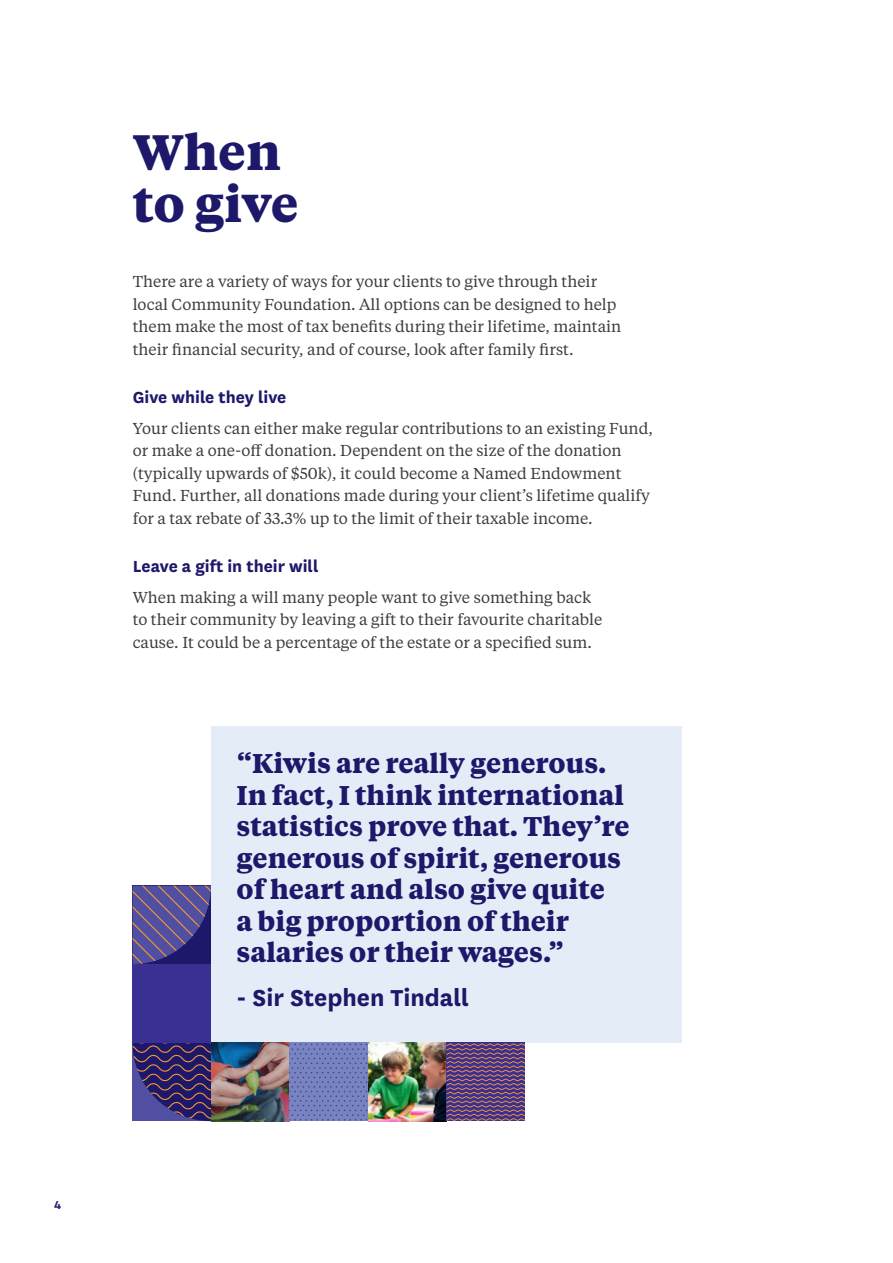
<style>
.page{position:relative;width:893px;height:1263px;background:#fff}
.page>*{position:absolute;margin:0;border:0;box-sizing:border-box;transform-origin:0 0}
.t1{font:700 49.5px/52.5px "Tiempos Text";color:#1d186a}
.t2{font:700 27px/31.5px "Tiempos Text";color:#1d186a}
.t3{font:700 27px "National";color:#1d186a}
.t4{font:700 18.75px "National";color:#1d186a}
.t5{font:15.75px/22.5px "Tiempos Text";color:#3e3e3f}
.t6{font:700 12px "Cera Pro";color:#1d186a}
</style>
<div class="page">
<div style="left:211px;top:726px;width:471px;height:317px;background:#e4edf7"></div>
<svg style="left:133px;top:1043px;width:78px;height:78px;background:#3f316f"></svg>
<img style="left:211px;top:1043px;width:78px;height:78px">
<svg style="left:289px;top:1043px;width:79px;height:78px"></svg>
<svg style="left:289px;top:1044px;width:78px;height:76px;background:#737ebc"></svg>
<div style="left:132px;top:964px;width:79px;height:79px;background:#3a2f92"></div>
<svg style="left:132px;top:886px;width:79px;height:78px;background:#51488c"></svg>
<img style="left:368px;top:1043px;width:78px;height:78px">
<svg style="left:446px;top:1043px;width:79px;height:78px;background:#65477b"></svg>
<p class="t1" style="left:133px;top:123px;width:167px">When to give</p>
<p class="t5" style="left:133px;top:270px;width:490px">There are a variety of ways for your clients to give through their local Community Foundation. All options can be designed to help them make the most of tax benefits during their lifetime, maintain their financial security, and of course, look after family first.</p>
<p class="t4" style="left:133px;top:384px;width:155px">Give while they live</p>
<p class="t5" style="left:133px;top:416px;width:522px">Your clients can either make regular contributions to an existing Fund, or make a one-off donation. Dependent on the size of the donation (typically upwards of $50k), it could become a Named Endowment Fund. Further, all donations made during your client’s lifetime qualify for a tax rebate of 33.3% up to the limit of their taxable income.</p>
<p class="t4" style="left:133px;top:553px;width:187px">Leave a gift in their will</p>
<p class="t5" style="left:133px;top:585px;width:471px">When making a will many people want to give something back to their community by leaving a gift to their favourite charitable cause. It could be a percentage of the estate or a specified sum.</p>
<p class="t2" style="left:236px;top:746px;width:395px">“Kiwis are really generous.<br>In fact, I think international statistics prove that. They’re generous of spirit, generous of heart and also give quite<br>a big proportion of their salaries or their wages.”</p>
<p class="t3" style="left:236px;top:979px;width:234px">- Sir Stephen Tindall</p>
<p class="t6" style="left:54px;top:1197px;width:8px">4</p>
</div>
